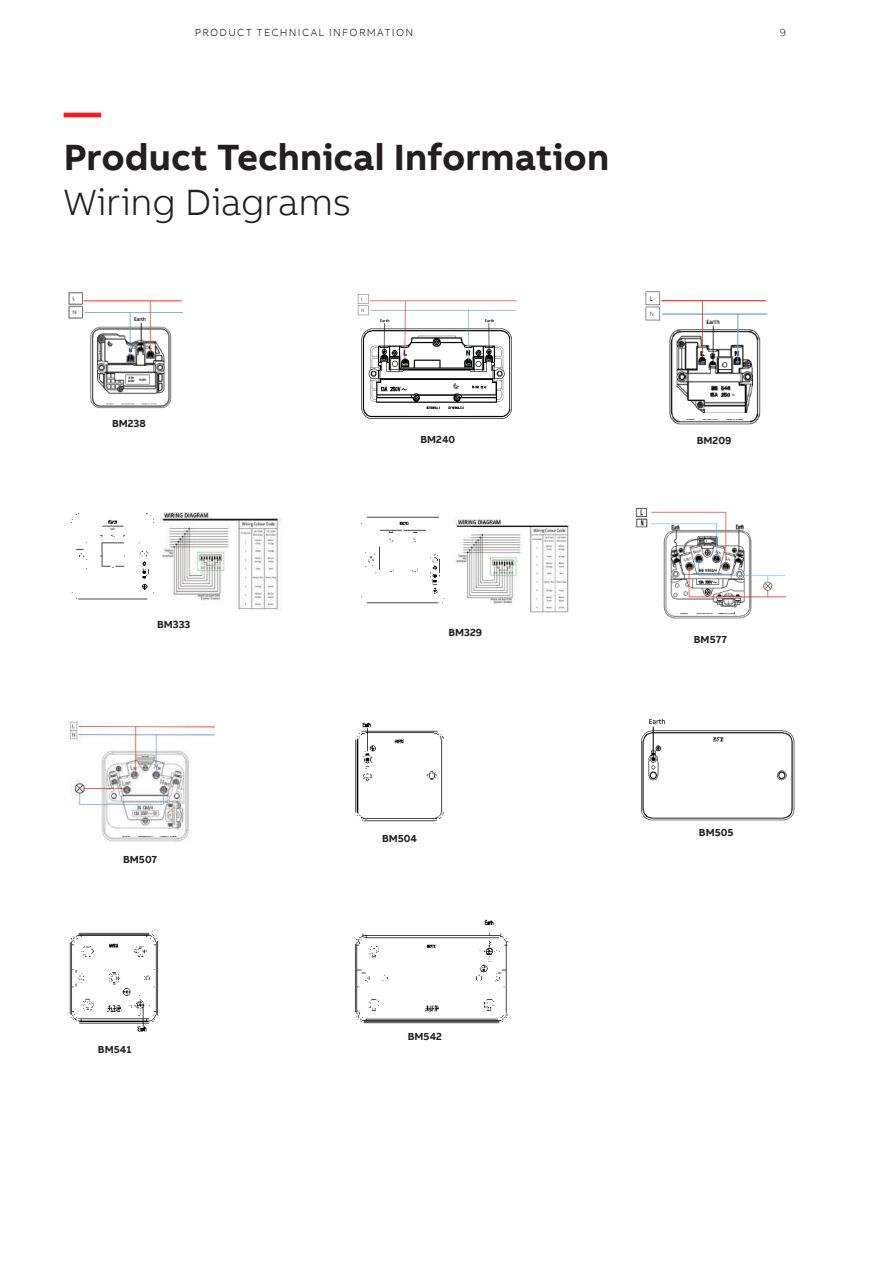
<style>
.page{position:relative;width:893px;height:1263px;background:#fff}
.page>*{position:absolute;margin:0;border:0;box-sizing:border-box;transform-origin:0 0}
.t1{font:700 37.5px "AB Bvoice";color:#231f20}
.t2{font:300 37.5px "AB Bvoice";letter-spacing:-.01em;color:#231f20}
.t3{font:700 37.5px "AB Bvoice";color:#ee1c28}
.t4{font:11.1px "AB Bvoice";color:#231f20}
.t5{font:700 10.5px "AB Bvoice";color:#231f20}
.t6{font:300 10.5px "AB Bvoice";letter-spacing:.12em;color:#231f20}
.t7{font:8.55px "AB Bvoice";color:#231f20}
.t8{font:7.65px "AB Bvoice";color:#231f20}
.t9{font:7.05px "AB Bvoice";color:#231f20}
.s1{font-weight:400;font-size:11.1px}
</style>
<div class="page">
<img style="left:68px;top:291px;width:115px;height:118px">
<svg style="left:106px;top:398px;width:53px;height:6px"></svg>
<img style="left:454px;top:519px;width:116px;height:94px">
<svg style="left:454px;top:527px;width:17px;height:11px"></svg>
<img style="left:361px;top:516px;width:84px;height:88px">
<img style="left:635px;top:507px;width:152px;height:112px">
<svg style="left:679px;top:607px;width:55px;height:6px"></svg>
<img style="left:641px;top:718px;width:154px;height:103px">
<svg style="left:689px;top:734px;width:56px;height:12px"></svg>
<img style="left:68px;top:721px;width:147px;height:120px">
<svg style="left:121px;top:829px;width:56px;height:7px"></svg>
<img style="left:355px;top:722px;width:89px;height:100px">
<img style="left:69px;top:932px;width:90px;height:100px">
<img style="left:355px;top:919px;width:153px;height:105px">
<img style="left:160px;top:512px;width:122px;height:98px">
<img style="left:71px;top:513px;width:84px;height:87px">
<img style="left:357px;top:294px;width:160px;height:128px">
<svg style="left:406px;top:409px;width:66px;height:6px"></svg>
<img style="left:645px;top:291px;width:123px;height:134px">
<svg style="left:685px;top:413px;width:64px;height:6px"></svg>
<p class="t6" style="left:195px;top:26px;width:220px">PRODUCT TECHNICAL INFORMATION</p>
<p class="t6" style="left:780px;top:26px;width:8px">9</p>
<h1 class="t3" style="left:64px;top:88px;width:39px">—</h1>
<h1 class="t1" style="left:64px;top:133px;width:547px">Product Technical Information</h1>
<h1 class="t2" style="left:64px;top:180px;width:289px">Wiring Diagrams</h1>
<p class="t9" style="left:120px;top:414px;width:24px">BM238</p>
<p class="t5" style="left:112px;top:417px;width:35px">BM238</p>
<p class="t5" style="left:152px;top:617px;width:39px"><span class="s1">B</span>BM333</p>
<p class="t4" style="left:159px;top:620px;width:29px">M333</p>
<p class="t5" style="left:123px;top:853px;width:35px">BM507</p>
<p class="t5" style="left:98px;top:1042px;width:35px">BM541</p>
<p class="t5" style="left:420px;top:433px;width:36px">BM240</p>
<p class="t5" style="left:697px;top:434px;width:36px">BM209</p>
<p class="t5" style="left:448px;top:626px;width:35px">BM329</p>
<p class="t5" style="left:382px;top:832px;width:37px">BM504</p>
<p class="t5" style="left:408px;top:1030px;width:36px">BM542</p>
<p class="t7" style="left:415px;top:1031px;width:29px">BM542</p>
<p class="t5" style="left:694px;top:633px;width:35px">BM577</p>
<p class="t5" style="left:699px;top:825px;width:36px">BM505</p>
<p class="t8" style="left:702px;top:830px;width:27px">BM505</p>
</div>
